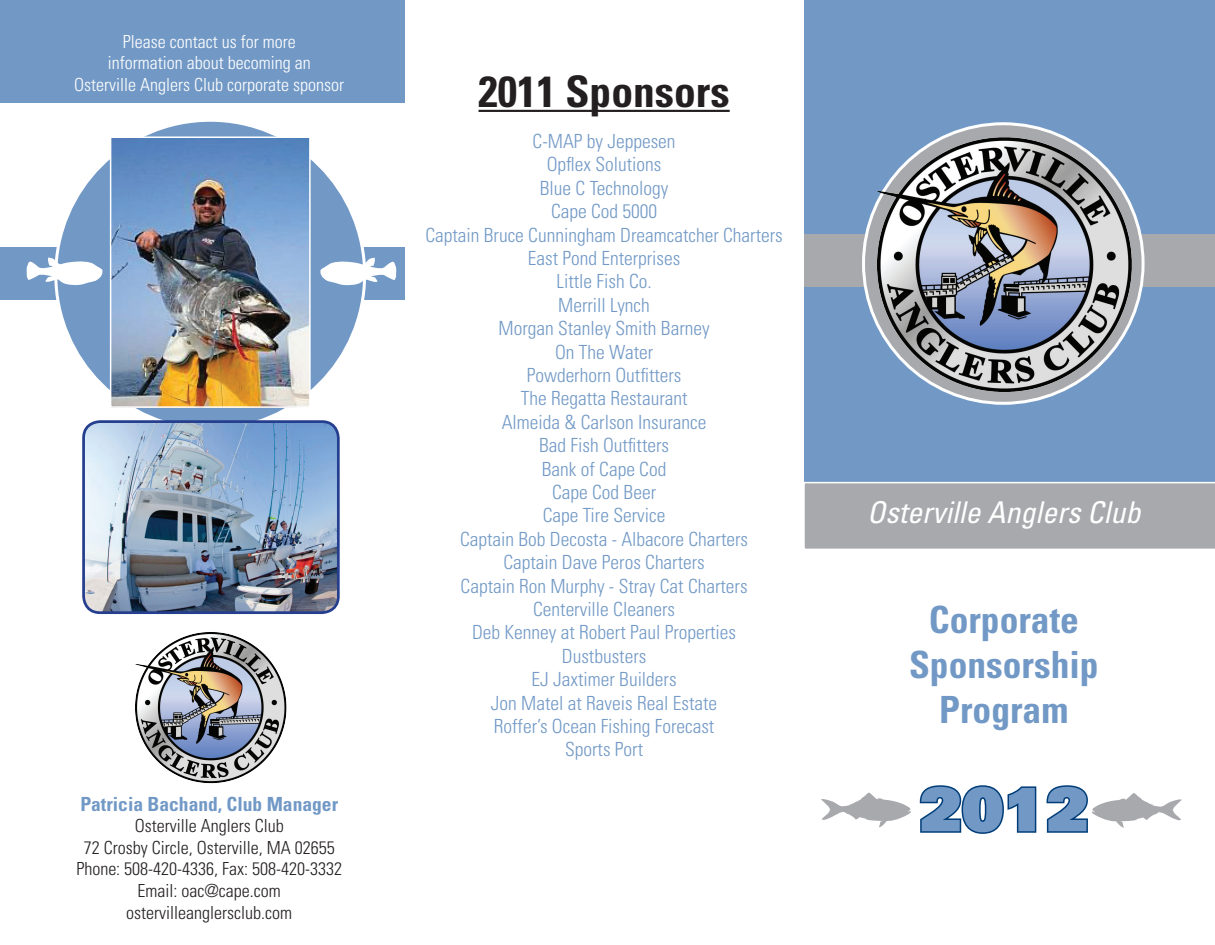
<style>
.page{position:relative;width:1215px;height:945px;background:#fff}
.page>*{position:absolute;margin:0;border:0;box-sizing:border-box;transform-origin:0 0}
.t1{font:900 60px "Univers";color:#7299c6}
.t2{font:700 condensed 43.5px "Univers";color:#231f20}
.t3{font:700 condensed 37.5px/45px "Univers";color:#7299c6;text-align:center}
.t4{font:italic condensed 30px "Univers";color:#fff}
.t5{font:300 condensed 19.5px/23.4px "Univers";color:#7299c6;text-align:center}
.t6{font:700 condensed 19.5px "Univers";color:#7299c6}
.t7{font:300 condensed 18px/21.6px "Univers";color:#231f20;text-align:center}
.t8{font:300 condensed 18px/21.6px "Univers";color:#fff;text-align:center}
</style>
<div class="page">
<div style="left:804px;top:0;width:411px;height:516px;background:#7299c6"></div>
<div style="left:804px;top:482px;width:411px;height:67px;background:#a8a9ad"></div>
<svg style="left:919px;top:785px;width:118px;height:49px"></svg>
<div style="left:804px;top:235px;width:410px;height:52px;background:#a8a9ad"></div>
<hr style="left:479px;top:110px;width:251px;height:2px;background:#231f20">
<div style="left:0;top:248px;width:405px;height:52px;background:#7299c6"></div>
<div style="left:56px;top:120px;width:309px;height:309px;background:#7299c6;border-radius:50%"></div>
<svg style="left:864px;top:124px;width:279px;height:279px;fill:#a8a9ad"></svg>
<img style="left:113px;top:139px;width:195px;height:266px">
<div style="left:110px;top:136px;width:201px;height:272px;border:2px solid #fff"></div>
<div style="left:0;top:0;width:404px;height:102px;background:#7299c6"></div>
<svg style="left:821px;top:792px;width:90px;height:35px"></svg>
<svg style="left:1046px;top:785px;width:136px;height:48px"></svg>
<svg style="left:320px;top:258px;width:76px;height:27px"></svg>
<svg style="left:26px;top:258px;width:77px;height:27px"></svg>
<img style="left:872px;top:134px;width:263px;height:260px">
<img style="left:135px;top:632px;width:152px;height:152px">
<img style="left:86px;top:424px;width:250px;height:189px">
<div style="left:82px;top:420px;width:258px;height:194px;border:3px solid #253f8e;border-radius:16px"></div>
<p class="t8" style="left:74px;top:31px;width:271px">Please contact us for more<br>information about becoming an<br>Osterville Anglers Club corporate sponsor</p>
<p class="t6" style="left:80px;top:792px;width:259px">Patricia Bachand, Club Manager</p>
<p class="t7" style="left:76px;top:815px;width:267px">Osterville Anglers Club<br>72 Crosby Circle, Osterville, MA 02655<br>Phone: 508-420-4336, Fax: 508-420-3332<br>Email: oac@cape.com ostervilleanglersclub.com</p>
<h2 class="t2" style="left:479px;top:64px;width:253px">2011 Sponsors</h2>
<p class="t5" style="left:425px;top:129px;width:359px">C-MAP by Jeppesen<br>Opflex Solutions<br>Blue C Technology<br>Cape Cod 5000<br>Captain Bruce Cunningham Dreamcatcher Charters<br>East Pond Enterprises<br>Little Fish Co.<br>Merrill Lynch<br>Morgan Stanley Smith Barney<br>On The Water<br>Powderhorn Outfitters<br>The Regatta Restaurant<br>Almeida &amp; Carlson Insurance<br>Bad Fish Outfitters<br>Bank of Cape Cod<br>Cape Cod Beer<br>Cape Tire Service<br>Captain Bob Decosta - Albacore Charters<br>Captain Dave Peros Charters<br>Captain Ron Murphy - Stray Cat Charters<br>Centerville Cleaners<br>Deb Kenney at Robert Paul Properties<br>Dustbusters<br>EJ Jaxtimer Builders<br>Jon Matel at Raveis Real Estate<br>Roffer’s Ocean Fishing Forecast<br>Sports Port</p>
<h3 class="t4" style="left:867px;top:494px;width:275px">Osterville Anglers Club</h3>
<h3 class="t3" style="left:909px;top:597px;width:191px">Corporate<br>Sponsorship<br>Program</h3>
<h1 class="t1" style="left:919px;top:770px;width:170px">2012</h1>
</div>
